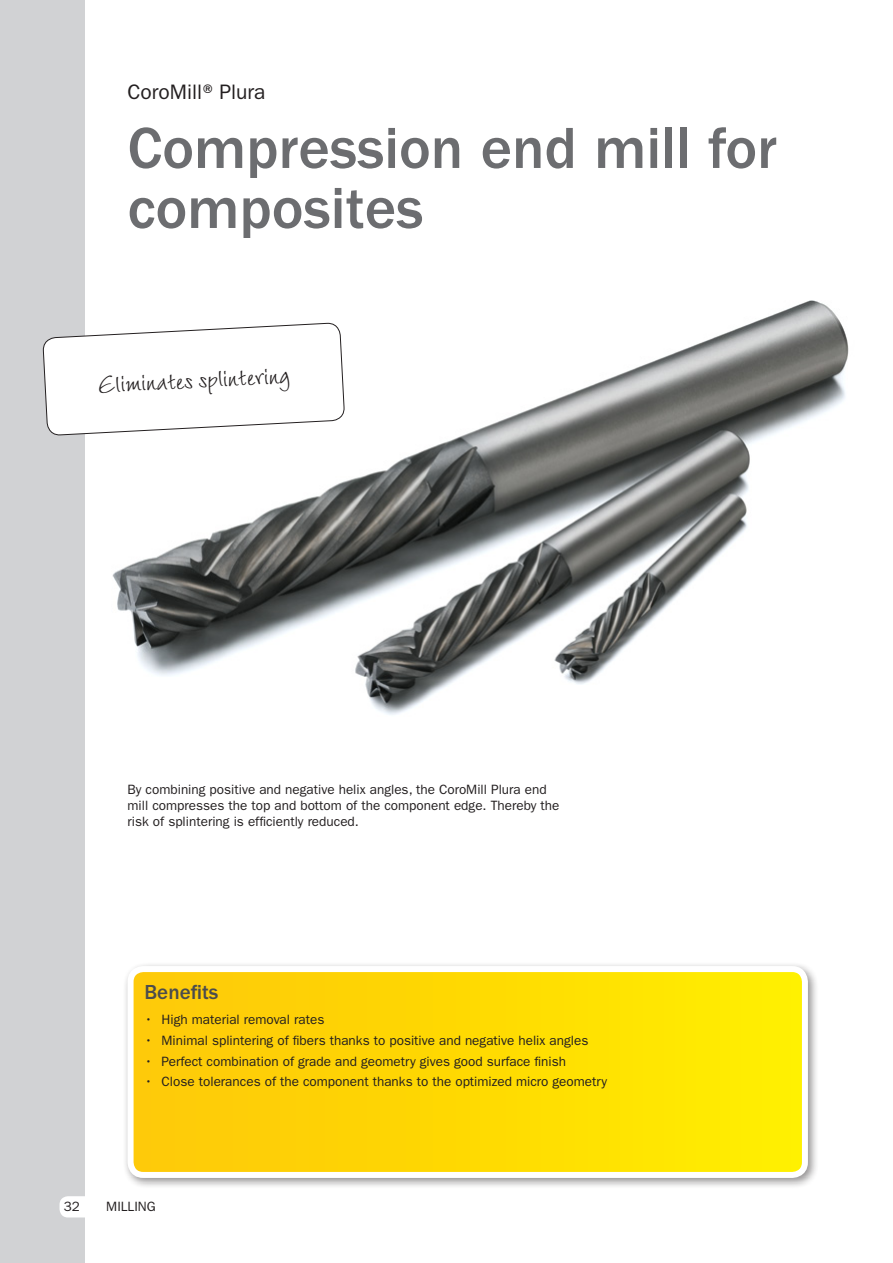
<style>
.page{position:relative;width:893px;height:1263px;background:#fff}
.page>*{position:absolute;margin:0;border:0;box-sizing:border-box;transform-origin:0 0}
.t1{font:500 60px/60px "ITC Franklin Gothic Std";color:#6c6d70}
.t2{font:24px "Wiesbaden Swing Com";color:#231f20}
.t3{font:21px "ITC Franklin Gothic Std";color:#231f20}
.t4{font:500 21px "ITC Franklin Gothic Std";color:#4b4c4d}
.t5{font:13.5px/16.2px "ITC Franklin Gothic Std";color:#231f20}
</style>
<div class="page">
<div style="left:0;top:0;width:85px;height:1263px;background:#d1d2d4"></div>
<div style="left:60px;top:1196px;width:382px;height:21px;background:#fff;border-radius:9px"></div>
<div style="left:122px;top:961px;width:697px;height:228px;background:#231f20;opacity:.49"></div>
<div style="left:131px;top:969px;width:674px;height:206px;background:linear-gradient(to right,#fec708,#ffef00);border-radius:13px"></div>
<div style="left:128px;top:966px;width:680px;height:212px;border:6px solid #fff;border-radius:13px"></div>
<img style="left:112px;top:300px;width:737px;height:415px">
<svg style="left:43px;top:321px;width:302px;height:114px"></svg>
<p class="t3" style="left:128px;top:80px;width:139px">CoroMill® Plura</p>
<p class="t1" style="left:128px;top:119px;width:651px">Compression end mill for composites</p>
<p class="t2" style="left:97px;top:370px;width:194px;rotate:-3deg">Eliminates splintering</p>
<p class="t5" style="left:128px;top:781px;width:433px">By combining positive and negative helix angles, the CoroMill Plura end mill compresses the top and bottom of the component edge. Thereby the risk of splintering is efficiently reduced.</p>
<p class="t4" style="left:145px;top:980px;width:75px">Benefits</p>
<p class="t5" style="left:145px;top:1011px;width:181px">• High material removal rates</p>
<p class="t5" style="left:145px;top:1032px;width:445px">• Minimal splintering of fibers thanks to positive and negative helix angles</p>
<p class="t5" style="left:145px;top:1053px;width:423px">• Perfect combination of grade and geometry gives good surface finish</p>
<p class="t5" style="left:145px;top:1074px;width:464px">• Close tolerances of the component thanks to the optimized micro geometry</p>
<p class="t5" style="left:64px;top:1199px;width:18px">32</p>
<p class="t5" style="left:106px;top:1199px;width:51px">MILLING</p>
</div>
